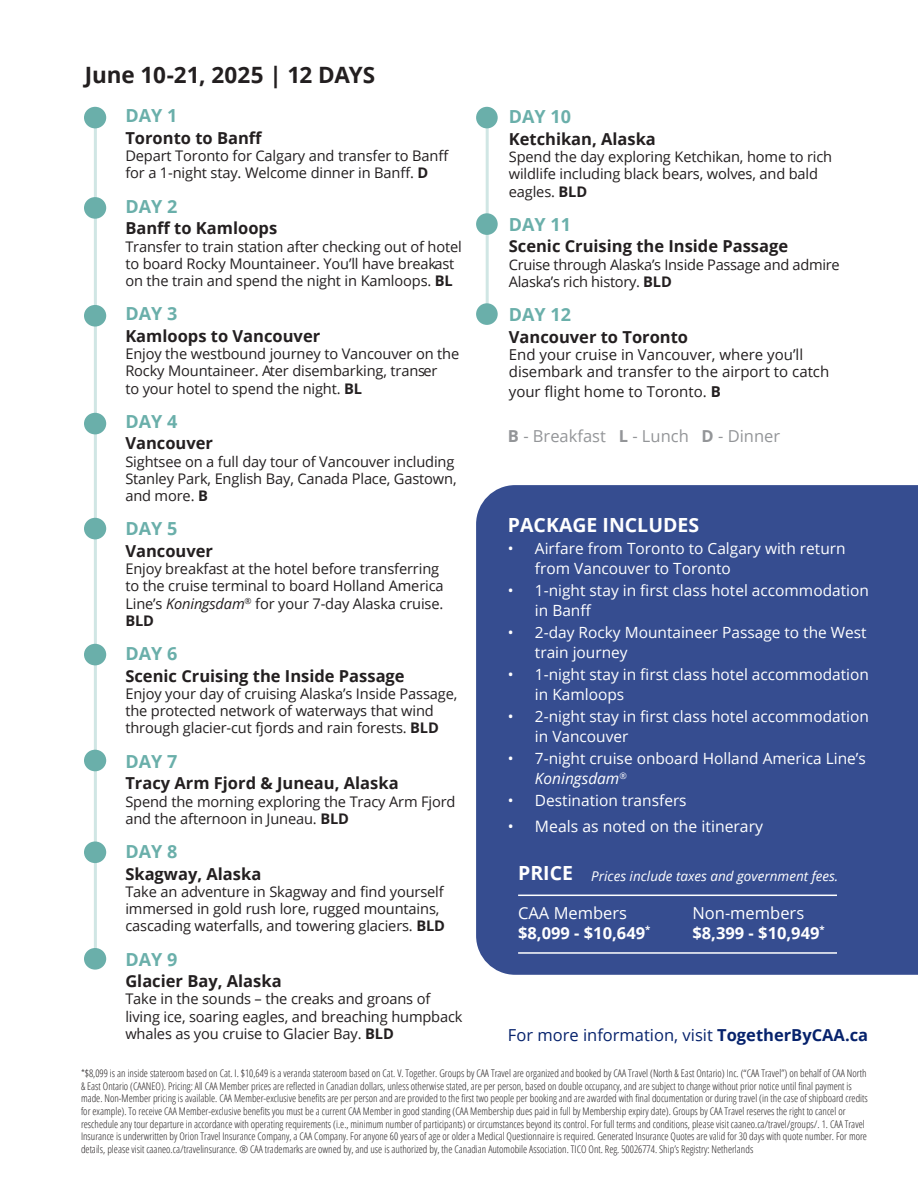
<style>
.page{position:relative;width:918px;height:1188px;background:#fff}
.page>*{position:absolute;margin:0;border:0;box-sizing:border-box;transform-origin:0 0}
.t1{font:700 22.5px "Open Sans";letter-spacing:-.005em;color:#231f20}
.t2{font:700 19.5px "Open Sans";color:#fff}
.t3{font:700 18px "Open Sans";color:#6aafaa}
.t4{font:700 16.5px "Open Sans";color:#231f20}
.t5{font:16.5px "Open Sans";color:#06226c}
.t6{font:700 16.5px "Open Sans";color:#fff}
.t7{font:16.5px "Open Sans";color:#939598}
.t8{font:16.5px "Open Sans";color:#fff}
.t9{font:15.75px "Open Sans";color:#fff}
.t10{font:15.45px/19.5px "Open Sans";color:#fff}
.t11{font:15px/17.2px "Open Sans";color:#231f20}
.t12{font:14.7px/17.2px "Open Sans";letter-spacing:-.01em;color:#231f20}
.t13{font:italic 13.5px "Open Sans";color:#fff}
.t14{font:300 condensed 10.5px/12.6px "Open Sans";color:#231f20}
.s1{font-weight:700}
.s2{font-style:italic}
</style>
<div class="page">
<div style="left:476px;top:485px;width:442px;height:490px;background:#364d90"></div>
<hr style="left:518px;top:895px;width:319px;height:1px;background:#fff">
<hr style="left:518px;top:952px;width:319px;height:2px;background:#fff">
<hr style="left:94px;top:109px;width:3px;height:850px;background:#d0e6e4">
<hr style="left:486px;top:118px;width:3px;height:196px;background:#d0e6e4">
<div style="left:84px;top:107px;width:22px;height:21px;background:#6aafaa;border-radius:50%"></div>
<div style="left:476px;top:107px;width:22px;height:21px;background:#6aafaa;border-radius:50%"></div>
<div style="left:476px;top:213px;width:22px;height:22px;background:#6aafaa;border-radius:50%"></div>
<div style="left:84px;top:750px;width:22px;height:21px;background:#6aafaa;border-radius:50%"></div>
<div style="left:84px;top:197px;width:22px;height:22px;background:#6aafaa;border-radius:50%"></div>
<div style="left:84px;top:305px;width:22px;height:22px;background:#6aafaa;border-radius:50%"></div>
<div style="left:84px;top:413px;width:22px;height:21px;background:#6aafaa;border-radius:50%"></div>
<div style="left:84px;top:518px;width:22px;height:21px;background:#6aafaa;border-radius:50%"></div>
<div style="left:84px;top:841px;width:22px;height:22px;background:#6aafaa;border-radius:50%"></div>
<div style="left:84px;top:948px;width:22px;height:22px;background:#6aafaa;border-radius:50%"></div>
<div style="left:84px;top:644px;width:22px;height:21px;background:#6aafaa;border-radius:50%"></div>
<div style="left:476px;top:303px;width:22px;height:22px;background:#6aafaa;border-radius:50%"></div>
<p class="t1" style="left:85px;top:59px;width:292px">June 10-21, 2025 | 12 DAYS</p>
<p class="t3" style="left:125px;top:103px;width:53px">DAY 1</p>
<p class="t4" style="left:125px;top:126px;width:139px">Toronto to Banff</p>
<p class="t12" style="left:125px;top:147px;width:325px">Depart Toronto for Calgary and transfer to Banff for a 1-night stay. Welcome dinner in Banff. <span class="s1">D</span></p>
<p class="t3" style="left:125px;top:193px;width:53px">DAY 2</p>
<p class="t4" style="left:125px;top:217px;width:153px">Banff to Kamloops</p>
<p class="t12" style="left:125px;top:237px;width:338px">Transfer to train station after checking out of hotel to board Rocky Mountaineer. You’ll have breakast on the train and spend the night in Kamloops. <span class="s1">BL</span></p>
<p class="t3" style="left:125px;top:301px;width:53px">DAY 3</p>
<p class="t4" style="left:125px;top:324px;width:196px">Kamloops to Vancouver</p>
<p class="t12" style="left:125px;top:345px;width:335px">Enjoy the westbound journey to Vancouver on the<br>Rocky Mountaineer. Ater disembarking, transer<br>to your hotel to spend the night. <span class="s1">BL</span></p>
<p class="t3" style="left:125px;top:409px;width:53px">DAY 4</p>
<p class="t4" style="left:125px;top:432px;width:89px">Vancouver</p>
<p class="t12" style="left:125px;top:452px;width:333px">Sightsee on a full day tour of Vancouver including<br>Stanley Park, English Bay, Canada Place, Gastown, and more. <span class="s1">B</span></p>
<p class="t3" style="left:125px;top:516px;width:53px">DAY 5</p>
<p class="t4" style="left:125px;top:539px;width:89px">Vancouver</p>
<p class="t12" style="left:125px;top:560px;width:320px">Enjoy breakfast at the hotel before transferring to the cruise terminal to board Holland America Line’s <span class="s2">Koningsdam</span><sup>®</sup> for your 7-day Alaska cruise.<br><span class="s1">BLD</span></p>
<p class="t3" style="left:125px;top:641px;width:53px">DAY 6</p>
<p class="t4" style="left:125px;top:664px;width:281px">Scenic Cruising the Inside Passage</p>
<p class="t12" style="left:125px;top:685px;width:334px">Enjoy your day of cruising Alaska’s Inside Passage, the protected network of waterways that wind through glacier-cut fjords and rain forests. <span class="s1">BLD</span></p>
<p class="t3" style="left:125px;top:748px;width:53px">DAY 7</p>
<p class="t4" style="left:125px;top:772px;width:275px">Tracy Arm Fjord &amp; Juneau, Alaska</p>
<p class="t12" style="left:125px;top:792px;width:332px">Spend the morning exploring the Tracy Arm Fjord and the afternoon in Juneau. <span class="s1">BLD</span></p>
<p class="t3" style="left:125px;top:839px;width:53px">DAY 8</p>
<p class="t4" style="left:125px;top:862px;width:137px">Skagway, Alaska</p>
<p class="t12" style="left:125px;top:882px;width:321px">Take an adventure in Skagway and find yourself immersed in gold rush lore, rugged mountains, cascading waterfalls, and towering glaciers. <span class="s1">BLD</span></p>
<p class="t3" style="left:125px;top:946px;width:53px">DAY 9</p>
<p class="t4" style="left:125px;top:969px;width:158px">Glacier Bay, Alaska</p>
<p class="t12" style="left:125px;top:990px;width:339px">Take in the sounds – the creaks and groans of living ice, soaring eagles, and breaching humpback whales as you cruise to Glacier Bay. <span class="s1">BLD</span></p>
<p class="t3" style="left:509px;top:104px;width:64px">DAY 10</p>
<p class="t4" style="left:509px;top:127px;width:149px">Ketchikan, Alaska</p>
<p class="t12" style="left:509px;top:148px;width:325px">Spend the day exploring Ketchikan, home to rich wildlife including black bears, wolves, and bald eagles. <span class="s1">BLD</span></p>
<p class="t3" style="left:509px;top:212px;width:64px">DAY 11</p>
<p class="t4" style="left:509px;top:235px;width:281px">Scenic Cruising the Inside Passage</p>
<p class="t12" style="left:509px;top:255px;width:332px">Cruise through Alaska’s Inside Passage and admire<br>Alaska’s rich history. <span class="s1">BLD</span></p>
<p class="t3" style="left:509px;top:302px;width:64px">DAY 12</p>
<p class="t4" style="left:509px;top:325px;width:181px">Vancouver to Toronto</p>
<p class="t11" style="left:509px;top:346px;width:322px">End your cruise in Vancouver, where you’ll disembark and transfer to the airport to catch</p>
<p class="t11" style="left:509px;top:383px;width:213px">your flight home to Toronto. <span class="s1">B</span></p>
<p class="t7" style="left:508px;top:425px;width:274px"><span class="s1">B</span> - Breakfast <span class="s1">L</span> - Lunch <span class="s1">D</span> - Dinner</p>
<p class="t2" style="left:508px;top:511px;width:193px">PACKAGE INCLUDES</p>
<p class="t10" style="left:535px;top:539px;width:312px;text-indent:-27px">• Airfare from Toronto to Calgary with return from Vancouver to Toronto</p>
<p class="t10" style="left:535px;top:581px;width:335px;text-indent:-27px">• 1-night stay in first class hotel accommodation in Banff</p>
<p class="t10" style="left:535px;top:623px;width:333px;text-indent:-27px">• 2-day Rocky Mountaineer Passage to the West train journey</p>
<p class="t10" style="left:535px;top:665px;width:335px;text-indent:-27px">• 1-night stay in first class hotel accommodation in Kamloops</p>
<p class="t10" style="left:535px;top:707px;width:335px;text-indent:-27px">• 2-night stay in first class hotel accommodation in Vancouver</p>
<p class="t10" style="left:535px;top:749px;width:332px;text-indent:-27px">• 7-night cruise onboard Holland America Line’s<br><span class="s2">Koningsdam</span><sup>®</sup></p>
<p class="t10" style="left:508px;top:791px;width:180px">• Destination transfers</p>
<p class="t9" style="left:508px;top:815px;width:257px">• Meals as noted on the itinerary</p>
<p class="t2" style="left:518px;top:859px;width:56px">PRICE</p>
<p class="t13" style="left:591px;top:867px;width:249px">Prices include taxes and government fees.</p>
<p class="t8" style="left:518px;top:902px;width:111px">CAA Members</p>
<p class="t6" style="left:518px;top:921px;width:134px">$8,099 - $10,649<sup>*</sup></p>
<p class="t8" style="left:692px;top:902px;width:113px">Non-members</p>
<p class="t6" style="left:692px;top:921px;width:134px">$8,399 - $10,949<sup>*</sup></p>
<p class="t5" style="left:508px;top:1024px;width:362px">For more information, visit <span class="s1">TogetherByCAA.ca</span></p>
<p class="t14" style="left:81px;top:1067px;width:788px">*$8,099 is an inside stateroom based on Cat. I. $10,649 is a veranda stateroom based on Cat. V. Together. Groups by CAA Travel are organized and booked by CAA Travel (North &amp; East Ontario) Inc. (“CAA Travel”) on behalf of CAA North &amp; East Ontario (CAANEO). Pricing: All CAA Member prices are reflected in Canadian dollars, unless otherwise stated, are per person, based on double occupancy, and are subject to change without prior notice until final payment is made. Non-Member pricing is available. CAA Member-exclusive benefits are per person and are provided to the first two people per booking and are awarded with final documentation or during travel (in the case of shipboard credits for example). To receive CAA Member-exclusive benefits you must be a current CAA Member in good standing (CAA Membership dues paid in full by Membership expiry date). Groups by CAA Travel reserves the right to cancel or reschedule any tour departure in accordance with operating requirements (i.e., minimum number of participants) or circumstances beyond its control. For full terms and conditions, please visit caaneo.ca/travel/groups/. 1. CAA Travel Insurance is underwritten by Orion Travel Insurance Company, a CAA Company. For anyone 60 years of age or older a Medical Questionnaire is required. Generated Insurance Quotes are valid for 30 days with quote number. For more details, please visit caaneo.ca/travelinsurance. ® CAA trademarks are owned by, and use is authorized by, the Canadian Automobile Association. TICO Ont. Reg. 50026774. Ship’s Registry: Netherlands</p>
</div>
